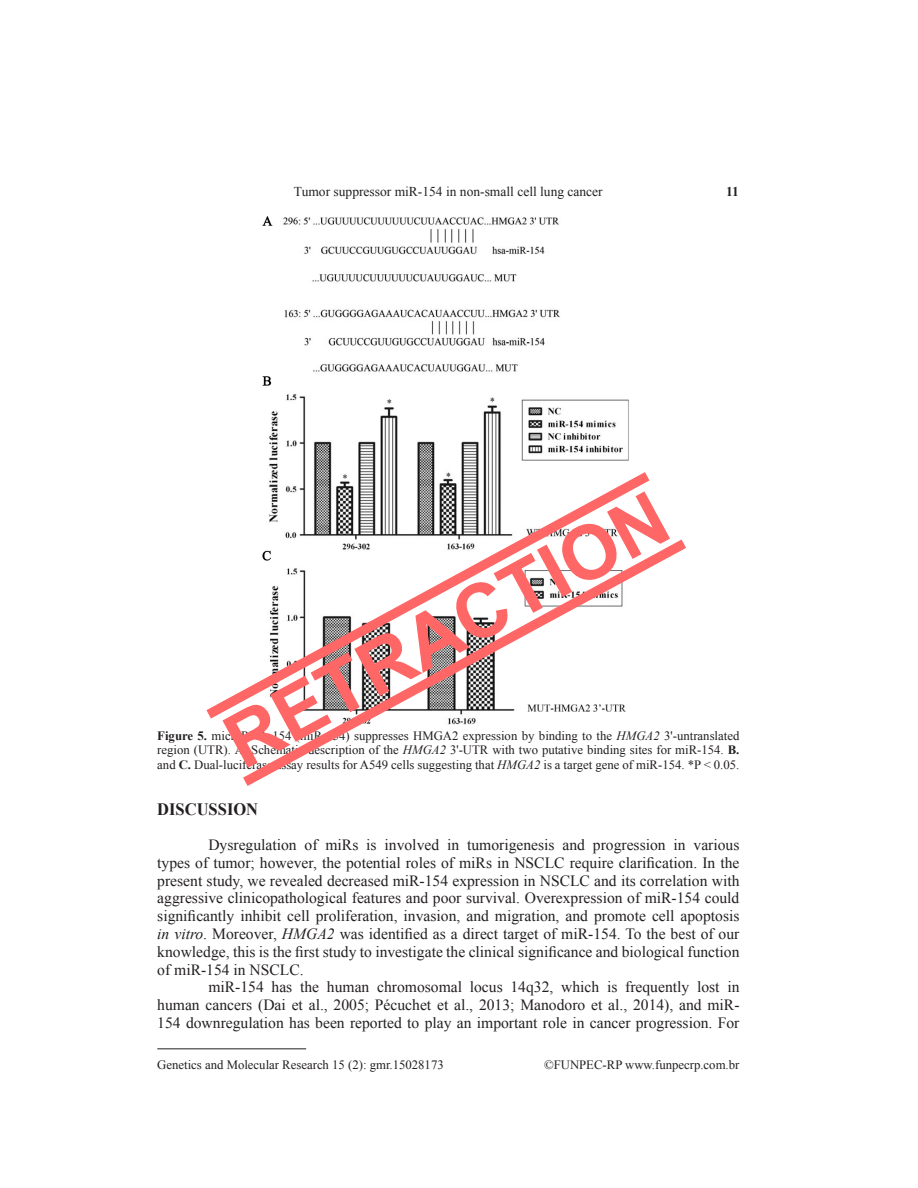
<style>
.page{position:relative;width:918px;height:1188px;background:#fff}
.page>*{position:absolute;margin:0;border:0;box-sizing:border-box;transform-origin:0 0}
._1__Título{font:700 75px "Arial";color:#f66}
.Títulos_1_e_2{font:700 17.4px "Times New Roman";color:#231f20;scale:.95 1}
.Texto{font:15.6px/17.9px "Times New Roman";color:#231f20;text-align:justify}
.t1{font:13.5px "Times New Roman";color:#231f20}
.t2{font:700 13.5px "Times New Roman";color:#231f20}
.Legendas{font:12.75px/14.7px "Times New Roman";color:#231f20;text-align:justify}
.s1{font-weight:700}
.s2{font-style:italic}
</style>
<div class="page">
<hr style="left:157px;top:1048px;width:149px;height:1px;background:#231f20">
<img style="left:262px;top:217px;width:367px;height:255px">
<svg style="left:206px;top:472px;width:443px;height:247px"></svg>
<svg style="left:243px;top:540px;width:443px;height:246px"></svg>
<p class="t1" style="left:294px;top:182px;width:310px">Tumor suppressor miR-154 in non-small cell lung cancer</p>
<p class="t2" style="left:726px;top:182px;width:14px">11</p>
<p class="_1__Título" style="left:206px;top:701px;width:493px;rotate:-28deg">RETRACTION</p>
<p class="Legendas" style="left:157px;top:728px;width:584px"><span class="s1">Figure 5.</span> microRNA-154 (miR-154) suppresses HMGA2 expression by binding to the <span class="s2">HMGA2</span> 3'-untranslated region (UTR). <span class="s1">A.</span> Schematic description of the <span class="s2">HMGA2</span> 3'-UTR with two putative binding sites for miR-154. <span class="s1">B. </span>and <span class="s1">C.</span> Dual-luciferase assay results for A549 cells suggesting that <span class="s2">HMGA2</span> is a target gene of miR-154. *P &lt; 0.05.</p>
<p class="Títulos_1_e_2" style="left:157px;top:797px;width:108px">DISCUSSION</p>
<p class="Texto" style="left:157px;top:836px;width:584px;text-indent:51px">Dysregulation of miRs is involved in tumorigenesis and progression in various types of tumor; however, the potential roles of miRs in NSCLC require clarification. In the present study, we revealed decreased miR-154 expression in NSCLC and its correlation with aggressive clinicopathological features and poor survival. Overexpression of miR-154 could significantly inhibit cell proliferation, invasion, and migration, and promote cell apoptosis <span class="s2">in vitro</span>. Moreover, <span class="s2">HMGA2</span> was identified as a direct target of miR-154. To the best of our knowledge, this is the first study to investigate the clinical significance and biological function of miR-154 in NSCLC.</p>
<p class="Texto" style="left:157px;top:978px;width:584px;text-indent:51px">miR-154 has the human chromosomal locus 14q32, which is frequently lost in human cancers (Dai et al., 2005; Pécuchet et al., 2013; Manodoro et al., 2014), and miR-154 downregulation has been reported to play an important role in cancer progression. For</p>
<p class="Legendas" style="left:157px;top:1057px;width:288px">Genetics and Molecular Research 15 (2): gmr.15028173</p>
<p class="Legendas" style="left:544px;top:1057px;width:197px">©FUNPEC-RP www.funpecrp.com.br</p>
</div>
